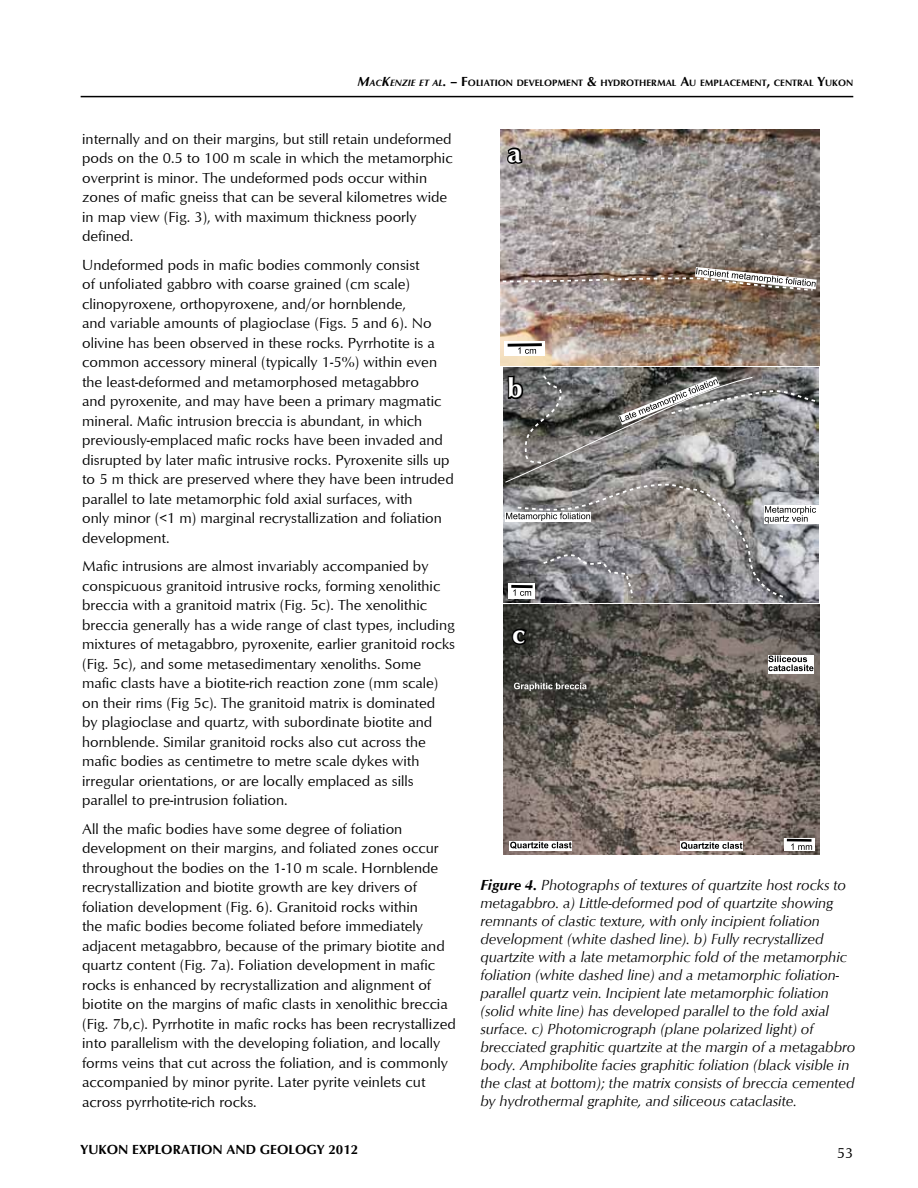
<style>
.page{position:relative;width:918px;height:1188px;background:#fff}
.page>*{position:absolute;margin:0;border:0;box-sizing:border-box;transform-origin:0 0}
.t1{font:700 27px "Optimum";color:#fff}
.t2{font:15px/19.5px "Optimum";color:#000}
.t3{font:italic 15px/18px "Optimum";color:#000}
.t4{font:700 13.5px "Optimum";color:#000}
.t5{font:700 9.45px "Optimum";color:#000}
.s1{font-style:italic;font-size:13.5px}
.s2{font-style:italic}
.s3{font-size:13.5px}
.s4{font-weight:700}
</style>
<div class="page">
<hr style="left:81px;top:96px;width:772px;height:1px;background:#000">
<img style="left:501px;top:130px;width:318px;height:236px">
<img style="left:503px;top:367px;width:316px;height:236px">
<img style="left:501px;top:277px;width:316px;height:322px">
<img style="left:503px;top:605px;width:316px;height:250px">
<div style="left:764px;top:505px;width:55px;height:19px;background:#fff"></div>
<svg style="left:765px;top:506px;width:51px;height:17px"></svg>
<div style="left:504px;top:342px;width:41px;height:14px;background:#fff"></div>
<svg style="left:507px;top:343px;width:35px;height:11px"></svg>
<svg style="left:695px;top:267px;width:122px;height:22px"></svg>
<svg style="left:514px;top:683px;width:73px;height:8px"></svg>
<div style="left:681px;top:842px;width:62px;height:9px;background:#fff"></div>
<svg style="left:681px;top:842px;width:61px;height:7px"></svg>
<div style="left:510px;top:841px;width:62px;height:10px;background:#fff"></div>
<svg style="left:510px;top:842px;width:62px;height:7px"></svg>
<svg style="left:768px;top:655px;width:46px;height:19px"></svg>
<svg style="left:768px;top:656px;width:45px;height:15px"></svg>
<div style="left:784px;top:838px;width:31px;height:13px;background:#fff"></div>
<hr style="left:787px;top:839px;width:25px;height:3px;background:#000">
<svg style="left:791px;top:843px;width:21px;height:7px"></svg>
<svg style="left:505px;top:145px;width:20px;height:21px"></svg>
<svg style="left:504px;top:374px;width:249px;height:225px;background:#848282"></svg>
<svg style="left:510px;top:627px;width:19px;height:20px"></svg>
<p class="t5" style="left:358px;top:77px;width:497px"><span class="s1">M</span><span class="s2">AC</span><span class="s1">K</span><span class="s2">ENZIE ET AL</span><span class="s1">.</span> <span class="s3">– F</span>OLIATION DEVELOPMENT <span class="s3">&amp;</span> HYDROTHERMAL <span class="s3">A</span>U EMPLACEMENT<span class="s3">,</span> CENTRAL <span class="s3">Y</span>UKON</p>
<p class="t2" style="left:82px;top:129px;width:372px">internally and on their margins, but still retain undeformed pods on the 0.5 to 100 m scale in which the metamorphic overprint is minor. The undeformed pods occur within zones of mafic gneiss that can be several kilometres wide in map view (Fig. 3), with maximum thickness poorly defined.</p>
<p class="t2" style="left:82px;top:255px;width:373px">Undeformed pods in mafic bodies commonly consist<br>of unfoliated gabbro with coarse grained (cm scale) clinopyroxene, orthopyroxene, and/or hornblende,<br>and variable amounts of plagioclase (Figs. 5 and 6). No olivine has been observed in these rocks. Pyrrhotite is a common accessory mineral (typically 1-5%) within even the least-deformed and metamorphosed metagabbro<br>and pyroxenite, and may have been a primary magmatic mineral. Mafic intrusion breccia is abundant, in which previously-emplaced mafic rocks have been invaded and disrupted by later mafic intrusive rocks. Pyroxenite sills up to 5 m thick are preserved where they have been intruded parallel to late metamorphic fold axial surfaces, with<br>only minor (&lt;1 m) marginal recrystallization and foliation development.</p>
<p class="t2" style="left:82px;top:556px;width:375px">Mafic intrusions are almost invariably accompanied by conspicuous granitoid intrusive rocks, forming xenolithic breccia with a granitoid matrix (Fig. 5c). The xenolithic breccia generally has a wide range of clast types, including mixtures of metagabbro, pyroxenite, earlier granitoid rocks (Fig. 5c), and some metasedimentary xenoliths. Some mafic clasts have a biotite-rich reaction zone (mm scale) on their rims (Fig 5c). The granitoid matrix is dominated<br>by plagioclase and quartz, with subordinate biotite and hornblende. Similar granitoid rocks also cut across the mafic bodies as centimetre to metre scale dykes with irregular orientations, or are locally emplaced as sills parallel to pre-intrusion foliation.</p>
<p class="t2" style="left:82px;top:819px;width:375px">All the mafic bodies have some degree of foliation development on their margins, and foliated zones occur throughout the bodies on the 1-10 m scale. Hornblende recrystallization and biotite growth are key drivers of foliation development (Fig. 6). Granitoid rocks within<br>the mafic bodies become foliated before immediately adjacent metagabbro, because of the primary biotite and quartz content (Fig. 7a). Foliation development in mafic rocks is enhanced by recrystallization and alignment of biotite on the margins of mafic clasts in xenolithic breccia (Fig. 7b,c). Pyrrhotite in mafic rocks has been recrystallized into parallelism with the developing foliation, and locally forms veins that cut across the foliation, and is commonly accompanied by minor pyrite. Later pyrite veinlets cut across pyrrhotite-rich rocks.</p>
<p class="t4" style="left:81px;top:1142px;width:279px">YUKON EXPLORATION AND GEOLOGY 2012</p>
<h1 class="t1" style="left:508px;top:137px;width:15px">A</h1>
<h1 class="t1" style="left:508px;top:373px;width:17px">B</h1>
<h1 class="t1" style="left:512px;top:618px;width:14px">C</h1>
<p class="t3" style="left:480px;top:876px;width:376px"><span class="s4">Figure 4.</span> Photographs of textures of quartzite host rocks to metagabbro. a) Little-deformed pod of quartzite showing remnants of clastic texture, with only incipient foliation development (white dashed line). b) Fully recrystallized quartzite with a late metamorphic fold of the metamorphic foliation (white dashed line) and a metamorphic foliation&shy;parallel quartz vein. Incipient late metamorphic foliation (solid white line) has developed parallel to the fold axial surface. c) Photomicrograph (plane polarized light) of brecciated graphitic quartzite at the margin of a metagabbro body. Amphibolite facies graphitic foliation (black visible in the clast at bottom); the matrix consists of breccia cemented by hydrothermal graphite, and siliceous cataclasite.</p>
<p class="t2" style="left:837px;top:1143px;width:18px">53</p>
</div>
